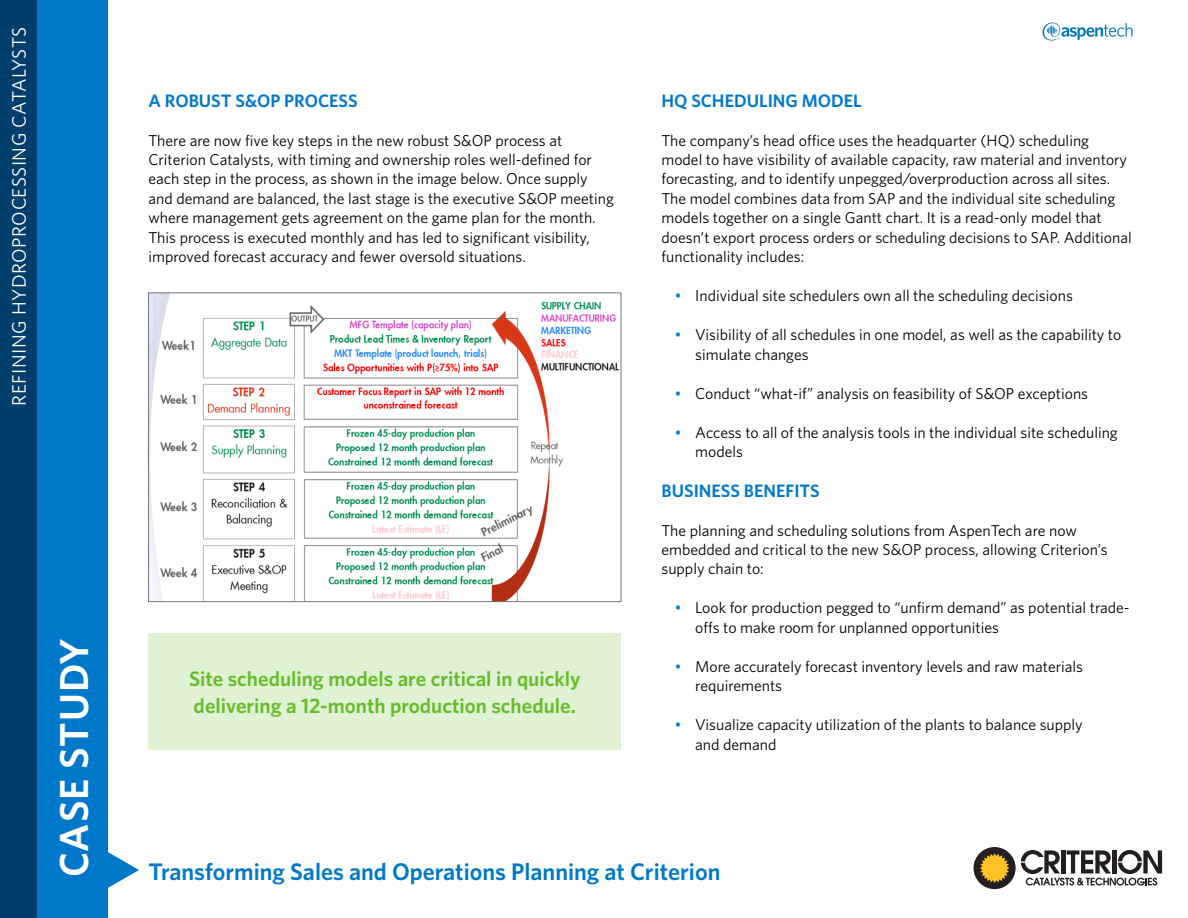
<style>
.page{position:relative;width:1188px;height:918px;background:#fff}
.page>*{position:absolute;margin:0;border:0;box-sizing:border-box;transform-origin:0 0}
.t1{font:600 40.5px "Whitney";letter-spacing:.025em;color:#fff}
.t2{font:600 24px "Whitney";color:#0078c9}
.t3{font:600 21px/27px "Whitney";color:#66bc29}
.t4{font:19.5px "Whitney";letter-spacing:.025em;color:#fff}
.t5{font:600 18px "Whitney";color:#0078c9}
.t6{font:15.75px/19.5px "Whitney";color:#000}
.s1{color:#0078c9}
</style>
<div class="page">
<svg style="left:38px;top:0;width:101px;height:918px;fill:#0078c9"></svg>
<div style="left:0;top:0;width:38px;height:918px;background:#003f6b"></div>
<svg style="left:1042px;top:22px;width:90px;height:19px"></svg>
<div style="left:974px;top:847px;width:42px;height:42px;background:#231f20;border-radius:50%"></div>
<svg style="left:980px;top:853px;width:29px;height:30px"></svg>
<svg style="left:1021px;top:850px;width:141px;height:36px"></svg>
<div style="left:148px;top:633px;width:473px;height:117px;background:#e0f1d4"></div>
<img style="left:150px;top:294px;width:469px;height:306px">
<div style="left:148px;top:292px;width:473px;height:310px;border:1px solid #747679"></div>
<p class="t4" style="left:6px;top:406px;width:380px;rotate:-90deg">REFINING HYDROPROCESSING CATALYSTS</p>
<h1 class="t1" style="left:47px;top:877px;width:241px;rotate:-90deg">CASE STUDY</h1>
<p class="t5" style="left:148px;top:88px;width:211px">A ROBUST S&amp;OP PROCESS</p>
<p class="t6" style="left:148px;top:130px;width:467px">There are now five key steps in the new robust S&amp;OP process at Criterion Catalysts, with timing and ownership roles well-defined for each step in the process, as shown in the image below. Once supply and demand are balanced, the last stage is the executive S&amp;OP meeting where management gets agreement on the game plan for the month.<br>This process is executed monthly and has led to significant visibility, improved forecast accuracy and fewer oversold situations.</p>
<h3 class="t3" style="left:189px;top:665px;width:393px">Site scheduling models are critical in quickly delivering a 12-month production schedule.</h3>
<p class="t5" style="left:662px;top:88px;width:202px">HQ SCHEDULING MODEL</p>
<p class="t6" style="left:662px;top:130px;width:472px">The company’s head office uses the headquarter (HQ) scheduling model to have visibility of available capacity, raw material and inventory forecasting, and to identify unpegged/overproduction across all sites.<br>The model combines data from SAP and the individual site scheduling models together on a single Gantt chart. It is a read-only model that doesn’t export process orders or scheduling decisions to SAP. Additional functionality includes:</p>
<p class="t6" style="left:675px;top:286px;width:399px"><span class="s1">•</span> Individual site schedulers own all the scheduling decisions</p>
<p class="t6" style="left:695px;top:325px;width:428px;text-indent:-20px"><span class="s1">•</span> Visibility of all schedules in one model, as well as the capability to simulate changes</p>
<p class="t6" style="left:675px;top:383px;width:415px"><span class="s1">•</span> Conduct “what-if” analysis on feasibility of S&amp;OP exceptions</p>
<p class="t6" style="left:695px;top:422px;width:424px;text-indent:-20px"><span class="s1">•</span> Access to all of the analysis tools in the individual site scheduling models</p>
<p class="t5" style="left:662px;top:478px;width:160px">BUSINESS BENEFITS</p>
<p class="t6" style="left:662px;top:520px;width:448px">The planning and scheduling solutions from AspenTech are now embedded and critical to the new S&amp;OP process, allowing Criterion’s supply chain to:</p>
<p class="t6" style="left:695px;top:598px;width:436px;text-indent:-20px"><span class="s1">•</span> Look for production pegged to “unfirm demand” as potential trade&shy;offs to make room for unplanned opportunities</p>
<p class="t6" style="left:695px;top:656px;width:389px;text-indent:-20px"><span class="s1">•</span> More accurately forecast inventory levels and raw materials requirements</p>
<p class="t6" style="left:695px;top:715px;width:389px;text-indent:-20px"><span class="s1">•</span> Visualize capacity utilization of the plants to balance supply and demand</p>
<h2 class="t2" style="left:148px;top:856px;width:573px">Transforming Sales and Operations Planning at Criterion</h2>
</div>
